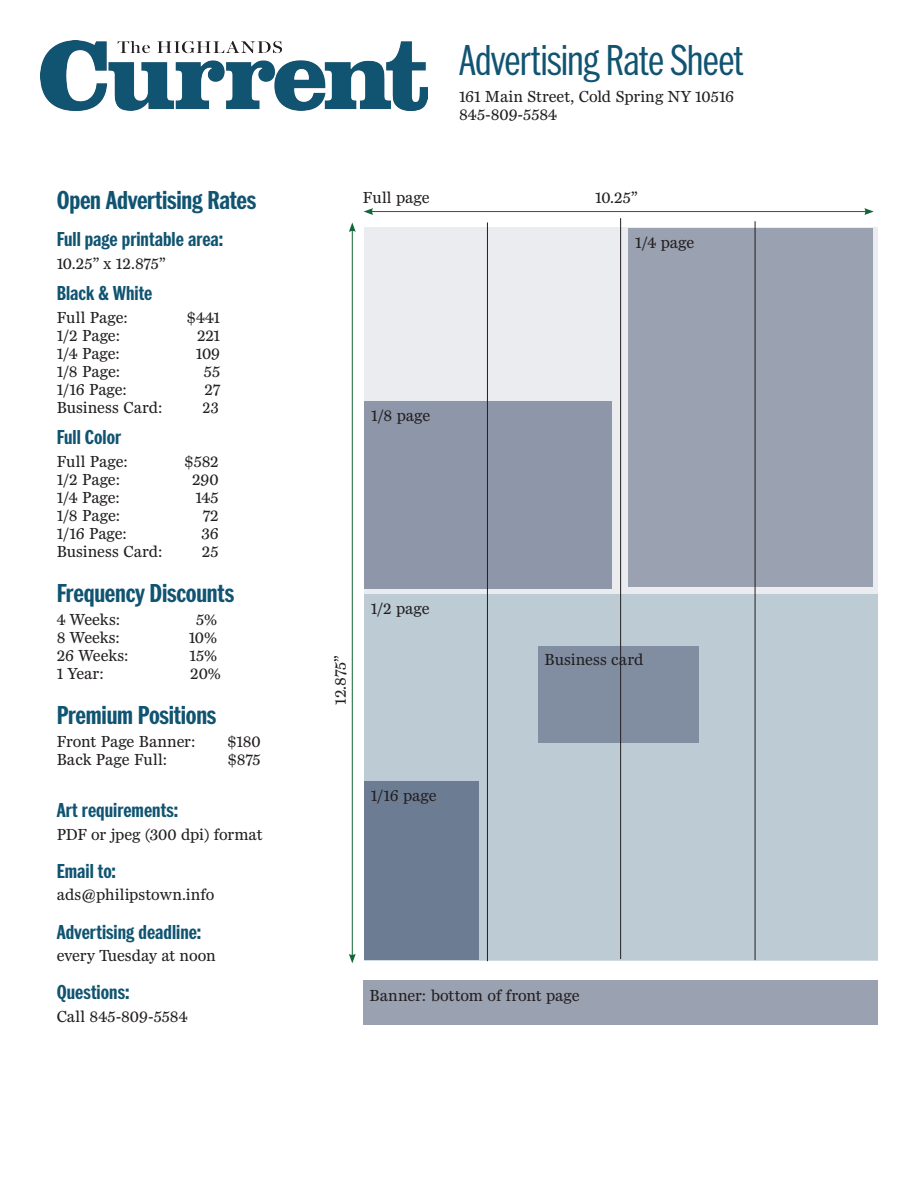
<style>
.page{position:relative;width:918px;height:1188px;background:#fff}
.page>*{position:absolute;margin:0;border:0;box-sizing:border-box;transform-origin:0 0}
.Subhead{font:300 45px "Franklin Cond ITC Pro";letter-spacing:-.015em;color:#115471}
.Rate_categories{font:700 27px "Franklin Cond ITC Pro";letter-spacing:-.01em;color:#115471}
.t1{font:700 21px "Franklin Cond ITC Pro";color:#115471}
.t2{font:16.5px/18px "Miller Daily Two";color:#231f20}
.t3{font:16.5px "Miller Daily Two";color:#231f20;scale:.94 1}
</style>
<div class="page">
<img style="left:40px;top:40px;width:388px;height:71px">
<div style="left:364px;top:228px;width:514px;height:732px;background:#ebecef"></div>
<div style="left:364px;top:594px;width:514px;height:366px;background:#bdccd4"></div>
<div style="left:629px;top:228px;width:244px;height:358px;background:#9aa1b1"></div>
<div style="left:364px;top:401px;width:248px;height:188px;background:#8e96a9"></div>
<div style="left:364px;top:781px;width:115px;height:179px;background:#6c7d93"></div>
<div style="left:538px;top:646px;width:161px;height:96px;background:#818da1"></div>
<div style="left:363px;top:981px;width:515px;height:44px;background:#9aa1b1"></div>
<hr style="left:371px;top:211px;width:496px;height:1px;background:#126735">
<svg style="left:364px;top:208px;width:9px;height:7px"></svg>
<svg style="left:864px;top:208px;width:10px;height:7px"></svg>
<hr style="left:352px;top:230px;width:1px;height:726px;background:#126735">
<svg style="left:349px;top:222px;width:7px;height:10px"></svg>
<svg style="left:349px;top:954px;width:7px;height:9px"></svg>
<hr style="left:487px;top:222px;width:1px;height:739px;background:#231f20">
<hr style="left:620px;top:218px;width:1px;height:741px;background:#231f20">
<hr style="left:755px;top:221px;width:1px;height:739px;background:#231f20">
<p class="Rate_categories" style="left:57px;top:186px;width:201px">Open Advertising Rates</p>
<p class="t1" style="left:57px;top:228px;width:168px">Full page printable area:</p>
<p class="t2" style="left:57px;top:254px;width:110px">10.25” x 12.875”</p>
<p class="t1" style="left:57px;top:282px;width:97px">Black &amp; White</p>
<p class="t2" style="left:57px;top:308px;width:73px">Full Page:</p>
<p class="t2" style="left:186px;top:308px;width:35px">$441</p>
<p class="t2" style="left:57px;top:326px;width:65px">1/2 Page:</p>
<p class="t2" style="left:197px;top:326px;width:24px">221</p>
<p class="t2" style="left:57px;top:344px;width:65px">1/4 Page:</p>
<p class="t2" style="left:196px;top:344px;width:26px">109</p>
<p class="t2" style="left:57px;top:362px;width:65px">1/8 Page:</p>
<p class="t2" style="left:204px;top:362px;width:18px">55</p>
<p class="t2" style="left:57px;top:380px;width:72px">1/16 Page:</p>
<p class="t2" style="left:204px;top:380px;width:17px">27</p>
<p class="t2" style="left:57px;top:398px;width:108px">Business Card:</p>
<p class="t3" style="left:203px;top:398px;width:19px">23</p>
<p class="t1" style="left:57px;top:426px;width:66px">Full Color</p>
<p class="t2" style="left:57px;top:452px;width:73px">Full Page:</p>
<p class="t2" style="left:184px;top:452px;width:36px">$582</p>
<p class="t2" style="left:57px;top:470px;width:65px">1/2 Page:</p>
<p class="t2" style="left:192px;top:470px;width:28px">290</p>
<p class="t2" style="left:57px;top:488px;width:65px">1/4 Page:</p>
<p class="t2" style="left:195px;top:488px;width:25px">145</p>
<p class="t2" style="left:57px;top:506px;width:65px">1/8 Page:</p>
<p class="t2" style="left:203px;top:506px;width:17px">72</p>
<p class="t2" style="left:57px;top:524px;width:72px">1/16 Page:</p>
<p class="t2" style="left:201px;top:524px;width:19px">36</p>
<p class="t2" style="left:57px;top:542px;width:108px">Business Card:</p>
<p class="t2" style="left:202px;top:542px;width:18px">25</p>
<p class="Rate_categories" style="left:57px;top:578px;width:179px">Frequency Discounts</p>
<p class="t2" style="left:57px;top:610px;width:65px">4 Weeks:</p>
<p class="t2" style="left:196px;top:610px;width:22px">5%</p>
<p class="t2" style="left:57px;top:628px;width:65px">8 Weeks:</p>
<p class="t2" style="left:189px;top:628px;width:30px">10%</p>
<p class="t2" style="left:57px;top:646px;width:74px">26 Weeks:</p>
<p class="t2" style="left:190px;top:646px;width:29px">15%</p>
<p class="t2" style="left:57px;top:664px;width:49px">1 Year:</p>
<p class="t2" style="left:190px;top:664px;width:32px">20%</p>
<p class="Rate_categories" style="left:57px;top:700px;width:161px">Premium Positions</p>
<p class="t2" style="left:57px;top:733px;width:141px">Front Page Banner:</p>
<p class="t2" style="left:227px;top:733px;width:35px">$180</p>
<p class="t2" style="left:57px;top:751px;width:112px">Back Page Full:</p>
<p class="t2" style="left:228px;top:751px;width:35px">$875</p>
<p class="t1" style="left:57px;top:799px;width:123px">Art requirements:</p>
<p class="t2" style="left:57px;top:825px;width:207px">PDF or jpeg (300 dpi) format</p>
<p class="t1" style="left:57px;top:859px;width:61px">Email to:</p>
<p class="t2" style="left:57px;top:886px;width:159px">ads@philipstown.info</p>
<p class="t1" style="left:57px;top:920px;width:146px">Advertising deadline:</p>
<p class="t2" style="left:57px;top:946px;width:161px">every Tuesday at noon</p>
<p class="t1" style="left:57px;top:981px;width:74px">Questions:</p>
<p class="t2" style="left:57px;top:1007px;width:132px">Call 845-809-5584</p>
<p class="Subhead" style="left:459px;top:36px;width:286px">Advertising Rate Sheet</p>
<p class="t2" style="left:459px;top:87px;width:277px">161 Main Street, Cold Spring NY 10516<br>845-809-5584</p>
<p class="t2" style="left:363px;top:188px;width:68px">Full page</p>
<p class="t2" style="left:595px;top:188px;width:44px">10.25”</p>
<p class="t2" style="left:371px;top:406px;width:61px">1/8 page</p>
<p class="t2" style="left:635px;top:233px;width:60px">1/4 page</p>
<p class="t2" style="left:331px;top:705px;width:51px;rotate:-90deg">12.875”</p>
<p class="t2" style="left:371px;top:599px;width:60px">1/2 page</p>
<p class="t2" style="left:371px;top:786px;width:67px">1/16 page</p>
<p class="t2" style="left:545px;top:651px;width:100px">Business card</p>
<p class="t2" style="left:370px;top:986px;width:211px">Banner: bottom of front page</p>
</div>
